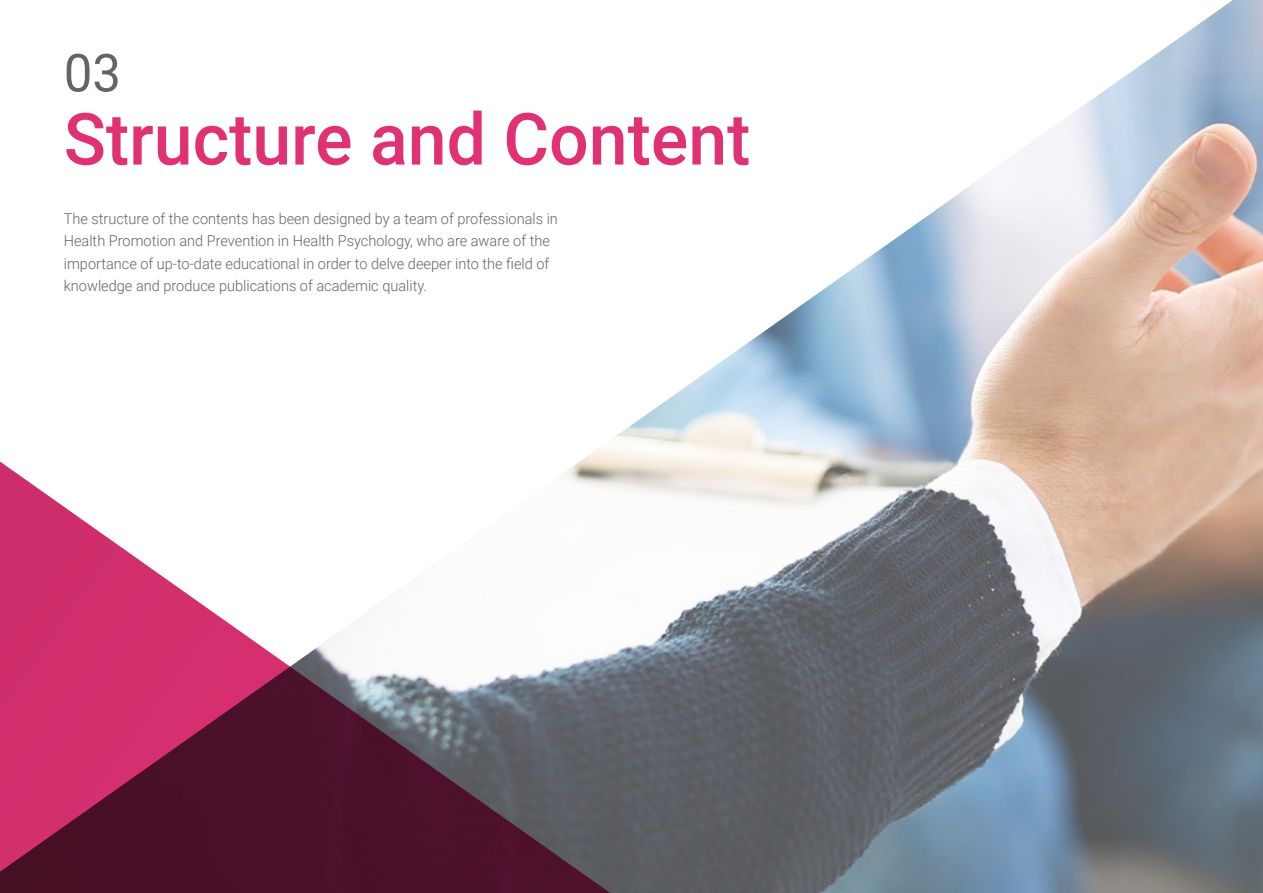
<style>
.page{position:relative;width:1263px;height:893px;background:#fff}
.page>*{position:absolute;margin:0;border:0;box-sizing:border-box;transform-origin:0 0}
.t1{font:500 72px "Roboto";color:#df3174}
.t2{font:52.5px "Roboto";color:#61646a}
.t3{font:300 15px/22.5px "Roboto";color:#61646a}
</style>
<div class="page">
<img style="left:611px;top:0;width:652px;height:893px">
<svg style="left:0;top:446px;width:640px;height:447px"></svg>
<h2 class="t2" style="left:64px;top:36px;width:59px">03</h2>
<h1 class="t1" style="left:64px;top:89px;width:688px">Structure and Content</h1>
<p class="t3" style="left:64px;top:207px;width:496px">The structure of the contents has been designed by a team of professionals in Health Promotion and Prevention in Health Psychology, who are aware of the importance of up-to-date educational in order to delve deeper into the field of knowledge and produce publications of academic quality.</p>
</div>
